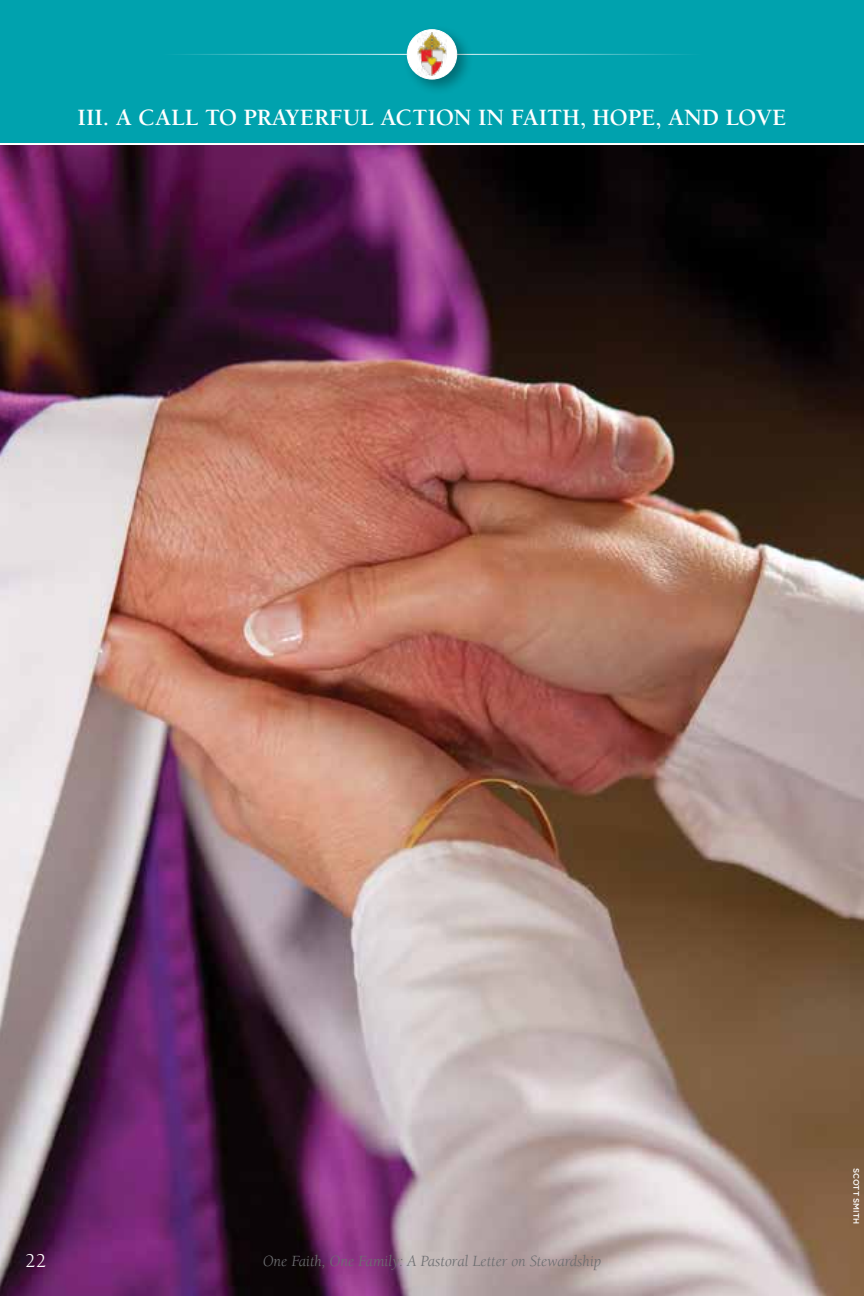
<style>
.page{position:relative;width:864px;height:1296px;background:#fff}
.page>*{position:absolute;margin:0;border:0;box-sizing:border-box;transform-origin:0 0}
.t1{font:700 24px "Berkeley Pro";color:#fff}
.t2{font:20px "Berkeley Pro";color:#fff}
.t3{font:italic 16px "Berkeley Pro";color:#6d6e71}
.t4{font:500 8px "Gotham";color:#fff}
</style>
<div class="page">
<img style="left:0;top:145px;width:864px;height:1151px">
<div style="left:0;top:0;width:864px;height:144px;background:#00a2ae"></div>
<hr style="left:162px;top:54px;width:270px;height:1px;background:#fff">
<hr style="left:432px;top:54px;width:270px;height:1px;background:#fff">
<div style="left:403px;top:25px;width:70px;height:71px;background:#000;opacity:.33"></div>
<div style="left:407px;top:30px;width:50px;height:49px;background:#fff;border-radius:50%"></div>
<div style="left:407px;top:29px;width:50px;height:50px;border:1px solid #fff;border-radius:50%"></div>
<img style="left:417px;top:33px;width:30px;height:43px">
<hr style="left:0;top:143px;width:864px;height:2px;background:#fff">
<h1 class="t1" style="left:78px;top:104px;width:710px">III. A CALL TO PRAYERFUL ACTION IN FAITH, HOPE, AND LOVE</h1>
<p class="t2" style="left:26px;top:1250px;width:22px">22</p>
<p class="t3" style="left:263px;top:1252px;width:340px">One Faith, One Family: A Pastoral Letter on Stewardship</p>
<p class="t4" style="left:862px;top:1168px;width:57px;rotate:90deg">SCOTT SMITH</p>
</div>
